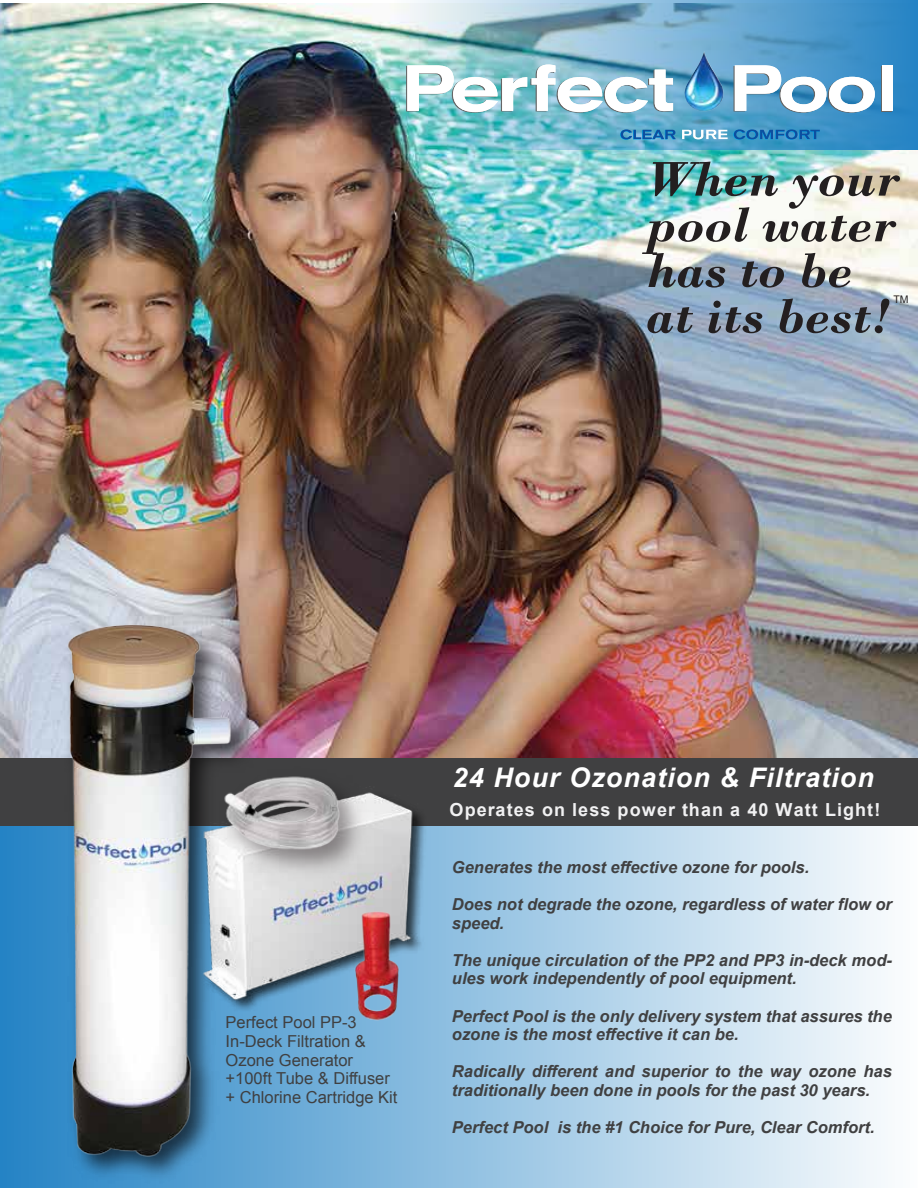
<style>
.page{position:relative;width:918px;height:1188px;background:#fff}
.page>*{position:absolute;margin:0;border:0;box-sizing:border-box;transform-origin:0 0}
.t1{font:italic 700 51.3px/45.8px "Bodoni";color:#231f20}
.t2{font:italic 700 27px "Arial";letter-spacing:.04em;color:#fff}
.t3{font:700 18px "Arial";letter-spacing:.06em;color:#f1f1f2}
.t4{font:italic 700 16.5px/18.6px "Arial";color:#404041}
.t5{font:16.5px/18.6px "Arial";color:#404041}
.t6{font:10.5px "Arial";color:#231f20}
</style>
<div class="page">
<img style="left:0;top:3px;width:918px;height:755px">
<svg style="left:0;top:826px;width:885px;height:362px;background:#afd1e9"></svg>
<div style="left:0;top:758px;width:918px;height:68px;background:#404041"></div>
<img style="left:278px;top:797px;width:156px;height:224px">
<img style="left:56px;top:613px;width:208px;height:575px">
<img style="left:21px;top:614px;width:257px;height:561px">
<img style="left:207px;top:757px;width:173px;height:137px">
<img style="left:220px;top:770px;width:124px;height:88px">
<img style="left:395px;top:0;width:523px;height:150px">
<div style="left:881px;top:66px;width:11px;height:45px;background:#666"></div>
<svg style="left:406px;top:65px;width:267px;height:48px"></svg>
<svg style="left:734px;top:65px;width:141px;height:48px"></svg>
<div style="left:882px;top:65px;width:11px;height:46px;background:#fff"></div>
<img style="left:684px;top:51px;width:40px;height:60px">
<svg style="left:691px;top:119px;width:27px;height:6px"></svg>
<svg style="left:620px;top:129px;width:56px;height:11px"></svg>
<svg style="left:682px;top:129px;width:138px;height:11px;background:#4e97c7"></svg>
<img style="left:343px;top:909px;width:68px;height:113px">
<h1 class="t1" style="left:646px;top:156px;width:256px">When your pool water has to be at its best!</h1>
<p class="t6" style="left:894px;top:292px;width:17px">TM</p>
<p class="t5" style="left:226px;top:1013px;width:173px">Perfect Pool PP-3<br>In-Deck Filtration &amp;<br>Ozone Generator +100ft Tube &amp; Diffuser + Chlorine Cartridge Kit</p>
<h2 class="t2" style="left:453px;top:760px;width:423px">24 Hour Ozonation &amp; Filtration</h2>
<p class="t3" style="left:450px;top:797px;width:432px">Operates on less power than a 40 Watt Light!</p>
<p class="t4" style="left:452px;top:858px;width:359px">Generates the most effective ozone for pools.</p>
<p class="t4" style="left:452px;top:895px;width:442px">Does not degrade the ozone, regardless of water flow or speed.</p>
<p class="t4" style="left:452px;top:951px;width:442px">The unique circulation of the PP2 and PP3 in-deck mod&shy;ules work independently of pool equipment.</p>
<p class="t4" style="left:452px;top:1007px;width:441px">Perfect Pool is the only delivery system that assures the ozone is the most effective it can be.</p>
<p class="t4" style="left:452px;top:1063px;width:441px">Radically different and superior to the way ozone has traditionally been done in pools for the past 30 years.</p>
<p class="t4" style="left:452px;top:1119px;width:424px">Perfect Pool is the #1 Choice for Pure, Clear Comfort.</p>
</div>
